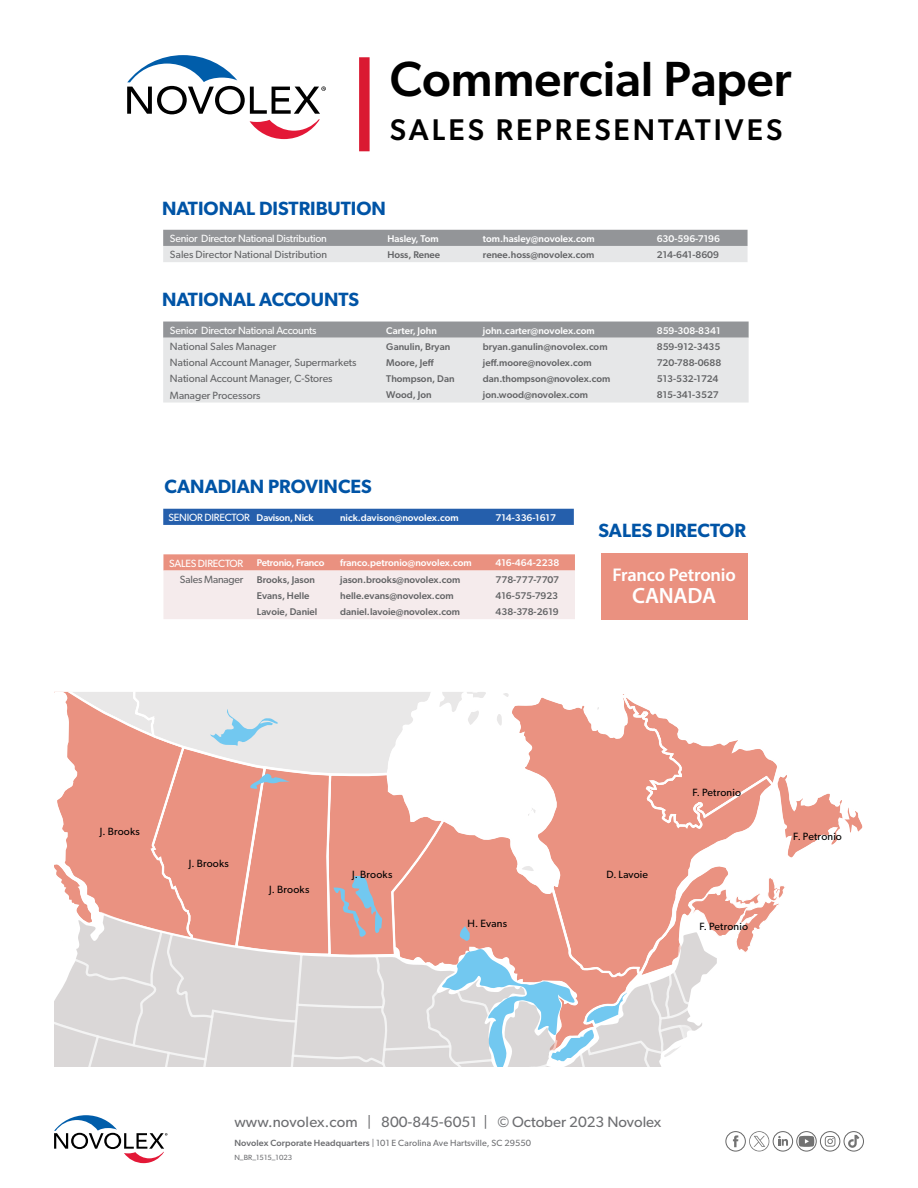
<style>
.page{position:relative;width:918px;height:1188px;background:#fff}
.page>*{position:absolute;margin:0;border:0;box-sizing:border-box;transform-origin:0 0}
.t1{font:500 49.5px "Gibson";color:#000}
.t2{font:500 30px "Gibson";letter-spacing:.1em;color:#000}
.t3{font:600 22.2px "Myriad Pro";letter-spacing:-.01em;color:#fff}
.t4{font:600 19.2px "Gibson";color:#0054a6}
.t5{font:600 18.45px "Myriad Pro";letter-spacing:-.01em;color:#fff}
.t6{font:15px "Gibson";letter-spacing:.005em;color:#6d6e71}
.t7{font:10.5px "Gibson";color:#636466}
.t8{font:10.5px "Gibson";letter-spacing:-.02em;color:#fff}
.t9{font:10.5px "Gibson";letter-spacing:.015em;color:#000}
.t10{font:10.5px "Gibson";letter-spacing:-.02em;color:#636466}
.t11{font:500 9.75px "Gibson";color:#636466}
.t12{font:500 9.75px "Gibson";color:#fff}
.t13{font:500 9.75px "Gibson";letter-spacing:-.02em;color:#fff}
.t14{font:9px "Gibson";letter-spacing:.01em;color:#6d6e71}
.t15{font:7.5px "Gibson";letter-spacing:.01em;color:#6d6e71}
.s1{font-weight:500;font-size:9.75px}
.s2{font-weight:500}
</style>
<div class="page">
<svg style="left:54px;top:692px;width:809px;height:375px"></svg>
<div style="left:359px;top:57px;width:11px;height:94px;background:#da1a32"></div>
<svg style="left:127px;top:55px;width:199px;height:84px"></svg>
<svg style="left:54px;top:1115px;width:114px;height:48px"></svg>
<div style="left:796px;top:1131px;width:21px;height:20px;border:1px solid #666;border-radius:10px"></div>
<svg style="left:799px;top:1136px;width:15px;height:11px"></svg>
<div style="left:773px;top:1131px;width:20px;height:20px;border:1px solid #666;border-radius:10px"></div>
<svg style="left:778px;top:1136px;width:10px;height:10px"></svg>
<div style="left:726px;top:1131px;width:20px;height:20px;border:1px solid #666;border-radius:10px"></div>
<svg style="left:733px;top:1135px;width:5px;height:12px"></svg>
<div style="left:820px;top:1131px;width:20px;height:20px;border:1px solid #666;border-radius:50%"></div>
<svg style="left:825px;top:1136px;width:10px;height:11px"></svg>
<div style="left:844px;top:1131px;width:20px;height:20px;border:1px solid #666;border-radius:50%"></div>
<svg style="left:848px;top:1135px;width:11px;height:13px"></svg>
<svg style="left:749px;top:1131px;width:20px;height:20px"></svg>
<div style="left:601px;top:554px;width:146px;height:66px;background:#ea9180"></div>
<svg style="left:163px;top:554px;width:412px;height:65px;background:#f2d5d1"></svg>
<div style="left:163px;top:509px;width:411px;height:16px;background:#255fac"></div>
<svg style="left:163px;top:230px;width:585px;height:32px;background:#bcbec0"></svg>
<svg style="left:163px;top:322px;width:586px;height:81px;background:#d6d7d8"></svg>
<h1 class="t1" style="left:390px;top:50px;width:403px">Commercial Paper</h1>
<h2 class="t2" style="left:390px;top:112px;width:394px">SALES REPRESENTATIVES</h2>
<h3 class="t4" style="left:162px;top:197px;width:226px">NATIONAL DISTRIBUTION</h3>
<p class="t8" style="left:170px;top:232px;width:158px">Senior Director National Distribution</p>
<p class="t12" style="left:387px;top:233px;width:53px">Hasley, Tom</p>
<p class="t12" style="left:483px;top:233px;width:113px">tom.hasley@novolex.com</p>
<p class="t12" style="left:657px;top:233px;width:65px">630-596-7196</p>
<p class="t7" style="left:170px;top:248px;width:159px">Sales Director National Distribution</p>
<p class="t11" style="left:387px;top:249px;width:54px">Hoss, Renee</p>
<p class="t11" style="left:483px;top:249px;width:113px">renee.hoss@novolex.com</p>
<p class="t11" style="left:657px;top:249px;width:64px">214-641-8609</p>
<h3 class="t4" style="left:162px;top:288px;width:198px">NATIONAL ACCOUNTS</h3>
<p class="t8" style="left:170px;top:324px;width:148px">Senior Director National Accounts</p>
<p class="t12" style="left:386px;top:324px;width:52px">Carter, John</p>
<p class="t12" style="left:483px;top:324px;width:113px">john.carter@novolex.com</p>
<p class="t12" style="left:657px;top:324px;width:65px">859-308-8341</p>
<p class="t7" style="left:170px;top:340px;width:108px">National Sales Manager</p>
<p class="t11" style="left:386px;top:341px;width:65px">Ganulin, Bryan</p>
<p class="t11" style="left:483px;top:341px;width:126px">bryan.ganulin@novolex.com</p>
<p class="t11" style="left:657px;top:341px;width:65px">859-912-3435</p>
<p class="t7" style="left:170px;top:356px;width:188px">National Account Manager, Supermarkets</p>
<p class="t11" style="left:386px;top:357px;width:49px">Moore, Jeff</p>
<p class="t11" style="left:483px;top:357px;width:110px">jeff.moore@novolex.com</p>
<p class="t11" style="left:657px;top:357px;width:66px">720-788-0688</p>
<p class="t7" style="left:170px;top:372px;width:164px">National Account Manager, C-Stores</p>
<p class="t11" style="left:386px;top:373px;width:70px">Thompson, Dan</p>
<p class="t11" style="left:483px;top:373px;width:129px">dan.thompson@novolex.com</p>
<p class="t11" style="left:657px;top:373px;width:63px">513-532-1724</p>
<p class="t7" style="left:170px;top:389px;width:92px">Manager Processors</p>
<p class="t11" style="left:386px;top:389px;width:47px">Wood, Jon</p>
<p class="t11" style="left:483px;top:389px;width:107px">jon.wood@novolex.com</p>
<p class="t11" style="left:657px;top:389px;width:63px">815-341-3527</p>
<h3 class="t4" style="left:165px;top:475px;width:209px">CANADIAN PROVINCES</h3>
<p class="t8" style="left:168px;top:511px;width:147px">SENIOR DIRECTOR <span class="s1">Davison, Nick</span></p>
<p class="t12" style="left:340px;top:512px;width:120px">nick.davison@novolex.com</p>
<p class="t12" style="left:496px;top:512px;width:62px">714-336-1617</p>
<p class="t8" style="left:169px;top:557px;width:76px">SALES DIRECTOR</p>
<p class="t13" style="left:257px;top:557px;width:69px">Petronio, Franco</p>
<p class="t12" style="left:340px;top:557px;width:133px">franco.petronio@novolex.com</p>
<p class="t12" style="left:496px;top:557px;width:65px">416-464-2238</p>
<p class="t10" style="left:180px;top:573px;width:65px">Sales Manager</p>
<p class="t11" style="left:257px;top:573px;width:60px">Brooks, Jason</p>
<p class="t11" style="left:340px;top:573px;width:122px">jason.brooks@novolex.com</p>
<p class="t11" style="left:496px;top:573px;width:65px">778-777-7707</p>
<p class="t11" style="left:257px;top:590px;width:54px">Evans, Helle</p>
<p class="t11" style="left:340px;top:590px;width:115px">helle.evans@novolex.com</p>
<p class="t11" style="left:496px;top:590px;width:64px">416-575-7923</p>
<p class="t11" style="left:257px;top:606px;width:62px">Lavoie, Daniel</p>
<p class="t11" style="left:340px;top:606px;width:121px">daniel.lavoie@novolex.com</p>
<p class="t11" style="left:496px;top:606px;width:65px">438-378-2619</p>
<h3 class="t4" style="left:598px;top:519px;width:149px">SALES DIRECTOR</h3>
<h3 class="t5" style="left:612px;top:563px;width:125px">Franco Petronio</h3>
<h3 class="t3" style="left:632px;top:582px;width:86px">CANADA</h3>
<p class="t9" style="left:100px;top:825px;width:42px">J. Brooks</p>
<p class="t9" style="left:189px;top:857px;width:42px">J. Brooks</p>
<p class="t9" style="left:269px;top:883px;width:42px">J. Brooks</p>
<p class="t9" style="left:352px;top:868px;width:42px">J. Brooks</p>
<p class="t9" style="left:468px;top:917px;width:41px">H. Evans</p>
<p class="t9" style="left:606px;top:868px;width:43px">D. Lavoie</p>
<p class="t9" style="left:692px;top:786px;width:50px">F. Petronio</p>
<p class="t9" style="left:699px;top:920px;width:50px">F. Petronio</p>
<p class="t9" style="left:793px;top:830px;width:50px">F. Petronio</p>
<h3 class="t6" style="left:234px;top:1113px;width:429px">www.novolex.com | 800-845-6051 | © October 2023 Novolex</h3>
<p class="t14" style="left:234px;top:1138px;width:298px"><span class="s2">Novolex Corporate Headquarters</span> | 101 E Carolina Ave Hartsville, SC 29550</p>
<p class="t15" style="left:234px;top:1153px;width:59px">N_BR_1515_1023</p>
</div>
